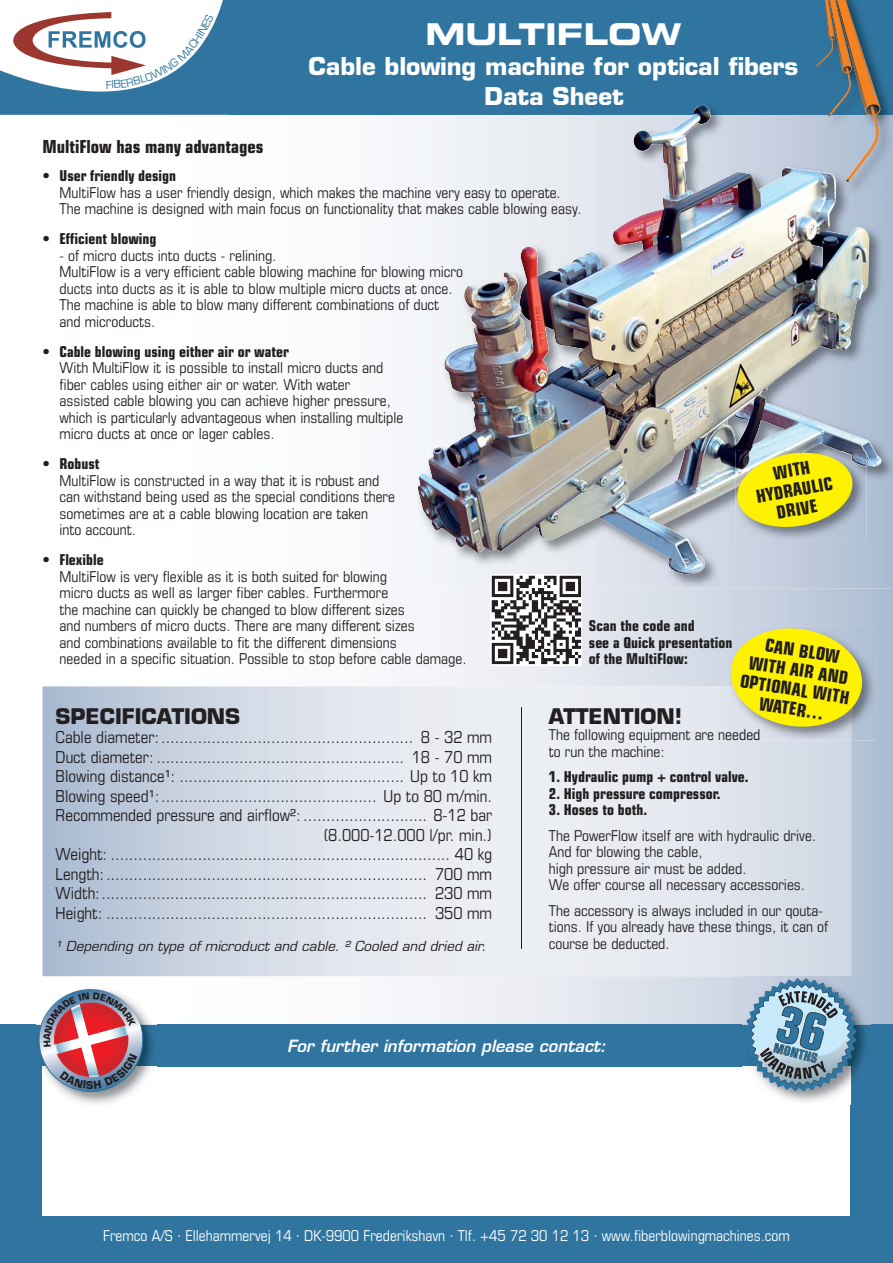
<style>
.page{position:relative;width:893px;height:1263px;background:#fff}
.page>*{position:absolute;margin:0;border:0;box-sizing:border-box;transform-origin:0 0}
.t1{font:30px "Eurostile Bold Extended Two";color:#fff}
.t2{font:700 24px/30px "Eurostile";color:#fff;text-align:center}
.t3{font:700 21px "Eurostile";color:#231f20}
.t4{font:700 condensed 18px/19.5px "Eurostile";color:#231f20;text-align:center}
.t5{font:condensed 16.5px/19.5px "Eurostile";color:#231f20;text-align:right}
.t6{font:italic 600 16.5px "Eurostile";color:#fff}
.t7{font:condensed 15px/16.5px "Eurostile";color:#231f20}
.t8{font:700 condensed 15px/16.5px "Eurostile";color:#231f20}
.t9{font:condensed 15px "Eurostile";color:#fff}
.t10{font:italic 13.5px "Eurostile";color:#231f20}
.s1{color:#1b181c}
.s2{color:#1a181c}
</style>
<div class="page">
<svg style="left:0;top:588px;width:893px;height:437px"></svg>
<div style="left:230px;top:0;width:663px;height:115px;background:#3075a0"></div>
<img style="left:416px;top:115px;width:477px;height:473px">
<img style="left:693px;top:105px;width:123px;height:10px">
<svg style="left:816px;top:0;width:66px;height:182px"></svg>
<img style="left:418px;top:271px;width:270px;height:303px">
<img style="left:43px;top:686px;width:808px;height:290px">
<div style="left:549px;top:729px;width:211px;height:14px;background:#e7ebf1"></div>
<hr style="left:521px;top:707px;width:1px;height:241px;background:#231f20">
<img style="left:735px;top:488px;width:131px;height:53px">
<img style="left:855px;top:451px;width:11px;height:37px">
<svg style="left:734px;top:448px;width:121px;height:83px;background:#dbd63b"></svg>
<img style="left:851px;top:626px;width:25px;height:115px">
<img style="left:760px;top:731px;width:91px;height:10px">
<img style="left:729px;top:731px;width:31px;height:10px">
<svg style="left:727px;top:624px;width:139px;height:107px;background:#e7e242"></svg>
<div style="left:0;top:1025px;width:893px;height:238px;background:#3075a0"></div>
<div style="left:43px;top:1067px;width:807px;height:148px;background:#fff"></div>
<img style="left:37px;top:987px;width:120px;height:119px">
<img style="left:43px;top:1067px;width:114px;height:39px">
<img style="left:743px;top:976px;width:127px;height:129px">
<img style="left:743px;top:1067px;width:107px;height:38px">
<svg style="left:744px;top:978px;width:113px;height:114px;background:#86a7bb"></svg>
<img style="left:491px;top:574px;width:91px;height:91px">
<svg style="left:0;top:0;width:230px;height:115px"></svg>
<svg style="left:38px;top:989px;width:106px;height:107px"></svg>
<h1 class="t1" style="left:425px;top:23px;width:258px">MULTIFLOW</h1>
<h2 class="t2" style="left:308px;top:53px;width:491px">Cable blowing machine for optical fibers<br>Data Sheet</h2>
<p class="t4" style="left:43px;top:138px;width:223px">MultiFlow has many advantages</p>
<p class="t8" style="left:43px;top:169px;width:135px">• User friendly design</p>
<p class="t7" style="left:60px;top:186px;width:523px">MultiFlow has a user friendly design, which makes the machine very easy to operate.<br>The machine is designed with main focus on functionality that makes cable blowing easy.</p>
<p class="t8" style="left:43px;top:232px;width:115px">• Efficient blowing</p>
<p class="t7" style="left:60px;top:249px;width:405px">- of micro ducts into ducts - relining.<br>MultiFlow is a very efficient cable blowing machine for blowing micro ducts into ducts as it is able to blow multiple micro ducts at once.<br>The machine is able to blow many different combinations of duct and microducts.</p>
<p class="t8" style="left:43px;top:345px;width:248px">• Cable blowing using either air or water</p>
<p class="t7" style="left:60px;top:361px;width:345px">With MultiFlow it is possible to install micro ducts and fiber cables using either air or water. With water assisted cable blowing you can achieve higher pressure, which is particularly advantageous when installing multiple micro ducts at once or lager cables.</p>
<p class="t8" style="left:43px;top:457px;width:59px">• Robust</p>
<p class="t7" style="left:60px;top:474px;width:337px">MultiFlow is constructed in a way that it is robust and can withstand being used as the special conditions there sometimes are at a cable blowing location are taken<br>into account.</p>
<p class="t8" style="left:43px;top:553px;width:63px">• Flexible</p>
<p class="t7" style="left:60px;top:570px;width:408px">MultiFlow is very flexible as it is both suited for blowing<br>micro ducts as well as larger fiber cables. Furthermore<br>the machine can quickly be changed to blow different sizes<br>and numbers of micro ducts. There are many different sizes<br>and combinations available to fit the different dimensions<br>needed in a specific situation. Possible to stop before cable damage.</p>
<p class="t4" style="left:751px;top:469px;width:79px;rotate:-10deg">WITH<br>HYDRAULIC<br>DRIVE</p>
<p class="t8" style="left:589px;top:619px;width:145px">Scan the code and<br>see a Quick presentation of the MultiFlow:</p>
<p class="t4" style="left:748px;top:634px;width:112px;rotate:9deg">CAN BLOW<br>WITH AIR AND<br>OPTIONAL WITH<br>WATER…</p>
<h3 class="t3" style="left:56px;top:708px;width:186px">SPECIFICATIONS</h3>
<p class="t5" style="left:56px;top:729px;width:438px">Cable diameter: ....................................................... 8 - 32 mm Duct diameter: ...................................................... 18 - 70 mm Blowing distance¹: ................................................. Up to 10 km Blowing speed¹: ............................................... Up to 80 m/min.<br>Recommended pressure and airflow²: ........................... 8-12 bar (8.000-12.000 l/pr. min.)<br>Weight: .......................................................................... 40 kg Length: ...................................................................... 700 mm Width: ....................................................................... 230 mm Height: ...................................................................... 350 mm</p>
<p class="t10" style="left:56px;top:941px;width:432px">¹ Depending on type of microduct and cable. ² Cooled and dried air.</p>
<h3 class="t3" style="left:549px;top:708px;width:135px">ATTENTION!</h3>
<p class="t7" style="left:549px;top:728px;width:213px">The following equipment are n<span class="s1">eed</span><span class="s2">ed </span>to run the machine:</p>
<p class="t8" style="left:549px;top:770px;width:201px">1. Hydraulic pump + control valve.</p>
<p class="t8" style="left:549px;top:786px;width:173px">2. High pressure compressor.</p>
<p class="t8" style="left:549px;top:803px;width:100px">3. Hoses to both.</p>
<p class="t7" style="left:549px;top:828px;width:269px">The PowerFlow itself are with hydraulic drive.<br>And for blowing the cable,<br>high pressure air must be added.<br>We offer course all necessary accessories.</p>
<p class="t7" style="left:549px;top:903px;width:281px">The accessory is always included in our qouta&shy;tions. If you already have these things, it can of course be deducted.</p>
<p class="t6" style="left:287px;top:1040px;width:320px">For further information please contact:</p>
<p class="t9" style="left:103px;top:1230px;width:688px">Fremco A/S · Ellehammervej 14 · DK-9900 Frederikshavn · Tlf. +45 72 30 12 13 · www.fiberblowingmachines.com</p>
</div>
